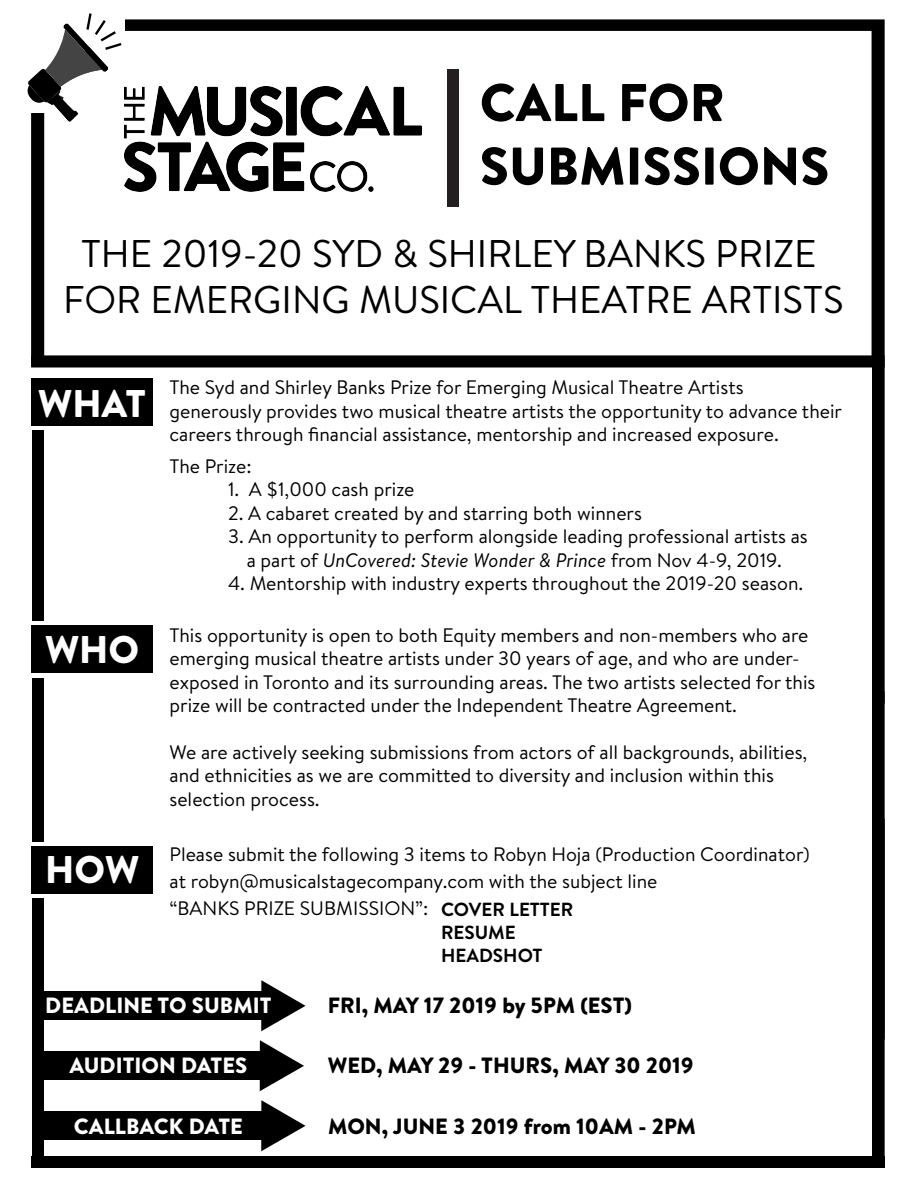
<style>
.page{position:relative;width:918px;height:1188px;background:#fff}
.page>*{position:absolute;margin:0;border:0;box-sizing:border-box;transform-origin:0 0}
.t1{font:900 52.95px/63.6px "Brandon Text";color:#000}
.t2{font:38.55px/46.3px "Brandon Text";color:#000;text-align:center}
.t3{font:900 38.55px "Brandon Text";color:#fff}
.t4{font:900 22.05px "Brandon Text";color:#000}
.t5{font:900 22.05px "Brandon Text";color:#fff}
.t6{font:19.5px/23.4px "Brandon Text";color:#000}
.t7{font:700 18.9px/22.8px "Brandon Text";color:#000}
.s1{font-style:italic}
</style>
<div class="page">
<div style="left:43px;top:1111px;width:225px;height:29px;background:#000"></div>
<svg style="left:261px;top:1100px;width:45px;height:51px"></svg>
<div style="left:41px;top:1051px;width:225px;height:29px;background:#000"></div>
<svg style="left:260px;top:1040px;width:44px;height:51px"></svg>
<svg style="left:31px;top:19px;width:854px;height:349px"></svg>
<div style="left:27px;top:8px;width:97px;height:105px;background:#fff"></div>
<img style="left:124px;top:87px;width:298px;height:104px">
<div style="left:447px;top:69px;width:12px;height:138px;background:#231f20"></div>
<svg style="left:27px;top:13px;width:95px;height:109px"></svg>
<div style="left:32px;top:378px;width:121px;height:48px;background:#000"></div>
<div style="left:32px;top:626px;width:121px;height:48px;background:#000"></div>
<div style="left:32px;top:430px;width:12px;height:191px;background:#000"></div>
<div style="left:32px;top:678px;width:12px;height:164px;background:#000"></div>
<div style="left:44px;top:991px;width:224px;height:29px;background:#000"></div>
<svg style="left:261px;top:980px;width:45px;height:51px"></svg>
<div style="left:32px;top:846px;width:121px;height:48px;background:#000"></div>
<div style="left:32px;top:898px;width:12px;height:260px;background:#000"></div>
<div style="left:32px;top:1156px;width:853px;height:12px;background:#000"></div>
<h1 class="t1" style="left:480px;top:70px;width:351px">CALL FOR<br>SUBMISSIONS</h1>
<h2 class="t2" style="left:63px;top:229px;width:782px">THE 2019-20 SYD &amp; SHIRLEY BANKS PRIZE<br>FOR EMERGING MUSICAL THEATRE ARTISTS</h2>
<h2 class="t3" style="left:38px;top:376px;width:109px">WHAT</h2>
<p class="t6" style="left:169px;top:375px;width:674px">The Syd and Shirley Banks Prize for Emerging Musical Theatre Artists<br>generously provides two musical theatre artists the opportunity to advance their careers through financial assistance, mentorship and increased exposure.</p>
<p class="t6" style="left:169px;top:454px;width:84px">The Prize:</p>
<p class="t6" style="left:228px;top:477px;width:188px">1. A $1,000 cash prize</p>
<p class="t6" style="left:228px;top:501px;width:416px">2. A cabaret created by and starring both winners</p>
<p class="t6" style="left:228px;top:524px;width:581px;text-align:center">3. An opportunity to perform alongside leading professional artists as a part of <span class="s1">UnCovered: Stevie Wonder &amp; Prince</span> from Nov 4-9, 2019.</p>
<p class="t6" style="left:228px;top:571px;width:577px">4. Mentorship with industry experts throughout the 2019-20 season.</p>
<h2 class="t3" style="left:45px;top:622px;width:96px">WHO</h2>
<p class="t6" style="left:169px;top:623px;width:648px">This opportunity is open to both Equity members and non-members who are emerging musical theatre artists under 30 years of age, and who are under&shy;exposed in Toronto and its surrounding areas. The two artists selected for this prize will be contracted under the Independent Theatre Agreement.</p>
<p class="t6" style="left:169px;top:740px;width:639px">We are actively seeking submissions from actors of all backgrounds, abilities, and ethnicities as we are committed to diversity and inclusion within this selection process.</p>
<p class="t6" style="left:169px;top:840px;width:642px;line-height:27px">Please submit the following 3 items to Robyn Hoja (Production Coordinator) at robyn@musicalstagecompany.com with the subject line<br>“BANKS PRIZE SUBMISSION”:</p>
<h2 class="t3" style="left:45px;top:843px;width:96px">HOW</h2>
<p class="t7" style="left:441px;top:898px;width:134px">COVER LETTER<br>RESUME<br>HEADSHOT</p>
<p class="t5" style="left:45px;top:990px;width:228px">DEADLINE TO SUBMIT</p>
<p class="t4" style="left:328px;top:990px;width:306px">FRI, MAY 17 2019 by 5PM (EST)</p>
<p class="t5" style="left:69px;top:1050px;width:179px">AUDITION DATES</p>
<p class="t4" style="left:328px;top:1050px;width:367px">WED, MAY 29 - THURS, MAY 30 2019</p>
<p class="t5" style="left:74px;top:1111px;width:170px">CALLBACK DATE</p>
<p class="t4" style="left:328px;top:1111px;width:369px">MON, JUNE 3 2019 from 10AM - 2PM</p>
</div>
